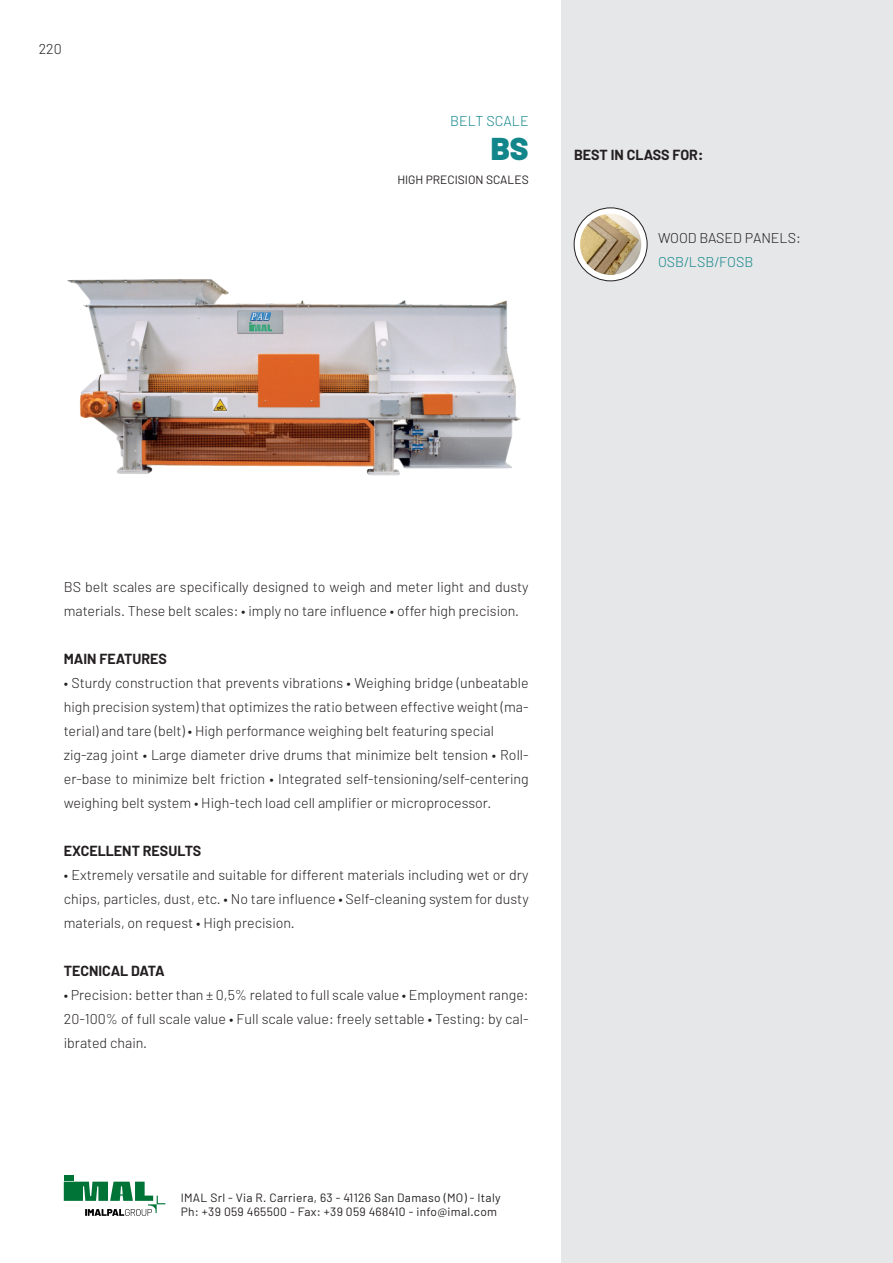
<style>
.page{position:relative;width:893px;height:1263px;background:#fff}
.page>*{position:absolute;margin:0;border:0;box-sizing:border-box;transform-origin:0 0}
.TITOLI{font:900 31.5px "Barlow";color:#13868b}
.PARAGRAFO_BASE{font:300 14.25px/24px "Barlow";color:#231f20;text-align:justify}
.PARAGRAFO_BASE-2{font:700 14.25px "Barlow";color:#231f20}
.Intestazione{font:300 14.25px "Barlow";color:#13868b}
.PARAGRAFO_BASE-3{font:12px "Barlow";letter-spacing:.025em;color:#231f20}
.Intestazione-2{font:12px "Barlow";color:#231f20}
.s1{color:#13868b}
</style>
<div class="page">
<div style="left:561px;top:0;width:332px;height:1263px;background:#e6e7e9"></div>
<img style="left:67px;top:279px;width:454px;height:197px">
<svg style="left:574px;top:208px;width:73px;height:73px"></svg>
<div style="left:574px;top:208px;width:73px;height:73px;border:1px solid #231f20;border-radius:50%"></div>
<img style="left:580px;top:214px;width:61px;height:61px;border-radius:31px">
<div style="left:64px;top:1175px;width:9px;height:5px;background:#007437"></div>
<svg style="left:64px;top:1182px;width:101px;height:34px"></svg>
<p class="PARAGRAFO_BASE" style="left:39px;top:37px;width:25px">220</p>
<p class="Intestazione" style="left:450px;top:112px;width:80px">BELT SCALE</p>
<p class="TITOLI" style="left:491px;top:129px;width:39px">BS</p>
<p class="Intestazione-2" style="left:397px;top:172px;width:133px">HIGH PRECISION SCALES</p>
<p class="PARAGRAFO_BASE-2" style="left:574px;top:146px;width:131px">BEST IN CLASS FOR:</p>
<p class="PARAGRAFO_BASE" style="left:658px;top:226px;width:144px">WOOD BASED PANELS:<br><span class="s1">OSB/LSB/FOSB</span></p>
<p class="PARAGRAFO_BASE" style="left:64px;top:574px;width:466px">BS belt scales are specifically designed to weigh and meter light and dusty materials. These belt scales: • imply no tare influence • offer high precision.</p>
<p class="PARAGRAFO_BASE-2" style="left:64px;top:650px;width:105px">MAIN FEATURES</p>
<p class="PARAGRAFO_BASE" style="left:64px;top:670px;width:466px">• Sturdy construction that prevents vibrations • Weighing bridge (unbeatable high precision system) that optimizes the ratio between effective weight (ma&shy;terial) and tare (belt) • High performance weighing belt featuring special</p>
<p class="PARAGRAFO_BASE" style="left:64px;top:742px;width:466px">zig-zag joint • Large diameter drive drums that minimize belt tension • Roll&shy;er-base to minimize belt friction • Integrated self-tensioning/self-centering weighing belt system • High-tech load cell amplifier or microprocessor.</p>
<p class="PARAGRAFO_BASE-2" style="left:64px;top:842px;width:139px">EXCELLENT RESULTS</p>
<p class="PARAGRAFO_BASE" style="left:64px;top:862px;width:466px">• Extremely versatile and suitable for different materials including wet or dry chips, particles, dust, etc. • No tare influence • Self-cleaning system for dusty materials, on request • High precision.</p>
<p class="PARAGRAFO_BASE-2" style="left:64px;top:962px;width:103px">TECNICAL DATA</p>
<p class="PARAGRAFO_BASE" style="left:64px;top:982px;width:466px">• Precision: better than ± 0,5% related to full scale value • Employment range:<br>20-100% of full scale value • Full scale value: freely settable • Testing: by cal&shy;ibrated chain.</p>
<p class="PARAGRAFO_BASE-3" style="left:181px;top:1190px;width:321px">IMAL Srl - Via R. Carriera, 63 - 41126 San Damaso (MO) - Italy</p>
<p class="PARAGRAFO_BASE-3" style="left:181px;top:1204px;width:318px">Ph: +39 059 465500 - Fax: +39 059 468410 - info@imal.com</p>
</div>
